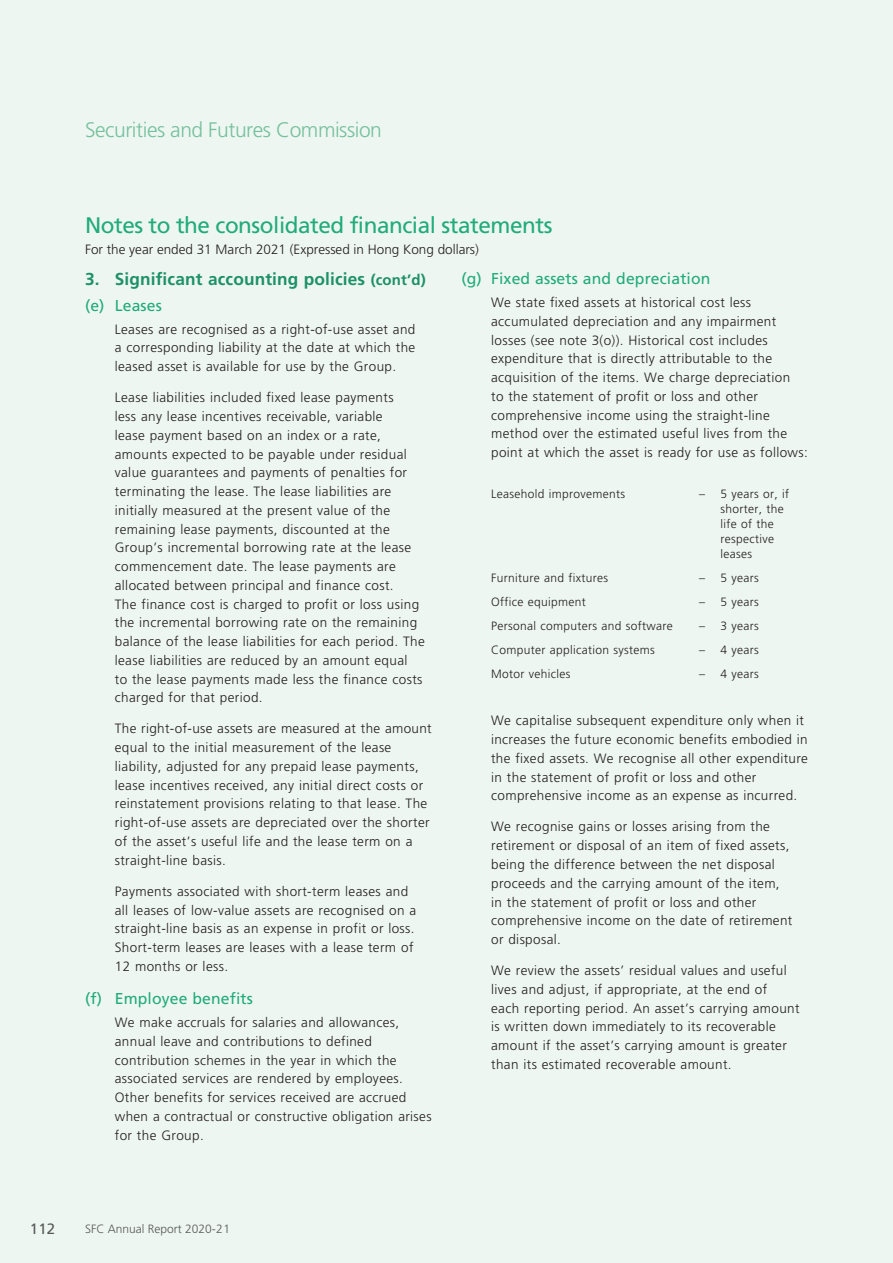
<style>
.page{position:relative;width:893px;height:1263px;background:#eef6f1}
.page>*{position:absolute;margin:0;border:0;box-sizing:border-box;transform-origin:0 0}
.t1{font:22.5px "Frutiger LT Std";letter-spacing:-.02em;color:#21ab7b}
.t2{font:300 21px "Frutiger LT Std";letter-spacing:-.02em;color:#74c09d}
.t3{font:700 17.25px "Frutiger LT Std";letter-spacing:.01em;color:#1d9169}
.t4{font:15.75px "Frutiger LT Std";letter-spacing:.01em;color:#21ab7b}
.t5{font:15px "Frutiger LT Std";color:#57585a}
.t6{font:300 13.5px/18.8px "Frutiger LT Std";letter-spacing:.03em;color:#231f20}
.t7{font:300 13.5px "Frutiger LT Std";color:#231f20}
.t8{font:300 12px/15px "Frutiger LT Std";letter-spacing:.03em;color:#231f20}
.t9{font:300 12px "Frutiger LT Std";color:#57585a}
.s1{font-size:15px}
</style>
<div class="page">
<h2 class="t2" style="left:85px;top:118px;width:298px">Securities and Futures Commission</h2>
<h1 class="t1" style="left:85px;top:212px;width:469px">Notes to the consolidated financial statements</h1>
<p class="t7" style="left:85px;top:241px;width:395px">For the year ended 31 March 2021 (Expressed in Hong Kong dollars)</p>
<p class="t3" style="left:85px;top:269px;width:342px">3. Significant accounting policies <span class="s1">(cont’d)</span></p>
<h4 class="t4" style="left:85px;top:296px;width:78px">(e) Leases</h4>
<p class="t6" style="left:115px;top:320px;width:302px;text-align:justify">Leases are recognised as a right-of-use asset and a corresponding liability at the date at which the leased asset is available for use by the Group.</p>
<p class="t6" style="left:115px;top:388px;width:311px">Lease liabilities included fixed lease payments<br>less any lease incentives receivable, variable<br>lease payment based on an index or a rate, amounts expected to be payable under residual value guarantees and payments of penalties for terminating the lease. The lease liabilities are initially measured at the present value of the remaining lease payments, discounted at the Group’s incremental borrowing rate at the lease commencement date. The lease payments are allocated between principal and finance cost.<br>The finance cost is charged to profit or loss using the incremental borrowing rate on the remaining balance of the lease liabilities for each period. The lease liabilities are reduced by an amount equal<br>to the lease payments made less the finance costs charged for that period.</p>
<p class="t6" style="left:115px;top:720px;width:318px">The right-of-use assets are measured at the amount equal to the initial measurement of the lease liability, adjusted for any prepaid lease payments, lease incentives received, any initial direct costs or reinstatement provisions relating to that lease. The right-of-use assets are depreciated over the shorter of the asset’s useful life and the lease term on a straight-line basis.</p>
<p class="t6" style="left:115px;top:882px;width:303px">Payments associated with short-term leases and all leases of low-value assets are recognised on a straight-line basis as an expense in profit or loss.<br>Short-term leases are leases with a lease term of 12 months or less.</p>
<h4 class="t4" style="left:85px;top:989px;width:169px">(f) Employee benefits</h4>
<p class="t6" style="left:115px;top:1013px;width:318px">We make accruals for salaries and allowances, annual leave and contributions to defined contribution schemes in the year in which the associated services are rendered by employees.<br>Other benefits for services received are accrued when a contractual or constructive obligation arises for the Group.</p>
<h4 class="t4" style="left:461px;top:269px;width:251px">(g) Fixed assets and depreciation</h4>
<p class="t6" style="left:491px;top:293px;width:318px">We state fixed assets at historical cost less accumulated depreciation and any impairment losses (see note 3(o)). Historical cost includes expenditure that is directly attributable to the acquisition of the items. We charge depreciation<br>to the statement of profit or loss and other comprehensive income using the straight-line method over the estimated useful lives from the point at which the asset is ready for use as follows:</p>
<p class="t8" style="left:491px;top:487px;width:136px">Leasehold improvements</p>
<p class="t8" style="left:720px;top:487px;width:70px;text-indent:-21px">– 5 years or, if shorter, the life of the respective leases</p>
<p class="t8" style="left:491px;top:571px;width:119px">Furniture and fixtures</p>
<p class="t8" style="left:699px;top:571px;width:61px">– 5 years</p>
<p class="t8" style="left:491px;top:595px;width:96px">Office equipment</p>
<p class="t8" style="left:699px;top:595px;width:61px">– 5 years</p>
<p class="t8" style="left:491px;top:619px;width:183px">Personal computers and software</p>
<p class="t8" style="left:699px;top:619px;width:61px">– 3 years</p>
<p class="t8" style="left:491px;top:642px;width:165px">Computer application systems</p>
<p class="t8" style="left:699px;top:642px;width:61px">– 4 years</p>
<p class="t8" style="left:491px;top:666px;width:81px">Motor vehicles</p>
<p class="t8" style="left:699px;top:666px;width:61px">– 4 years</p>
<p class="t6" style="left:491px;top:711px;width:318px">We capitalise subsequent expenditure only when it increases the future economic benefits embodied in the fixed assets. We recognise all other expenditure in the statement of profit or loss and other comprehensive income as an expense as incurred.</p>
<p class="t6" style="left:491px;top:818px;width:303px">We recognise gains or losses arising from the retirement or disposal of an item of fixed assets, being the difference between the net disposal proceeds and the carrying amount of the item, in the statement of profit or loss and other comprehensive income on the date of retirement or disposal.</p>
<p class="t6" style="left:491px;top:961px;width:310px">We review the assets’ residual values and useful lives and adjust, if appropriate, at the end of<br>each reporting period. An asset’s carrying amount is written down immediately to its recoverable amount if the asset’s carrying amount is greater than its estimated recoverable amount.</p>
<p class="t5" style="left:30px;top:1220px;width:27px">112</p>
<p class="t9" style="left:85px;top:1222px;width:147px">SFC Annual Report 2020-21</p>
</div>
